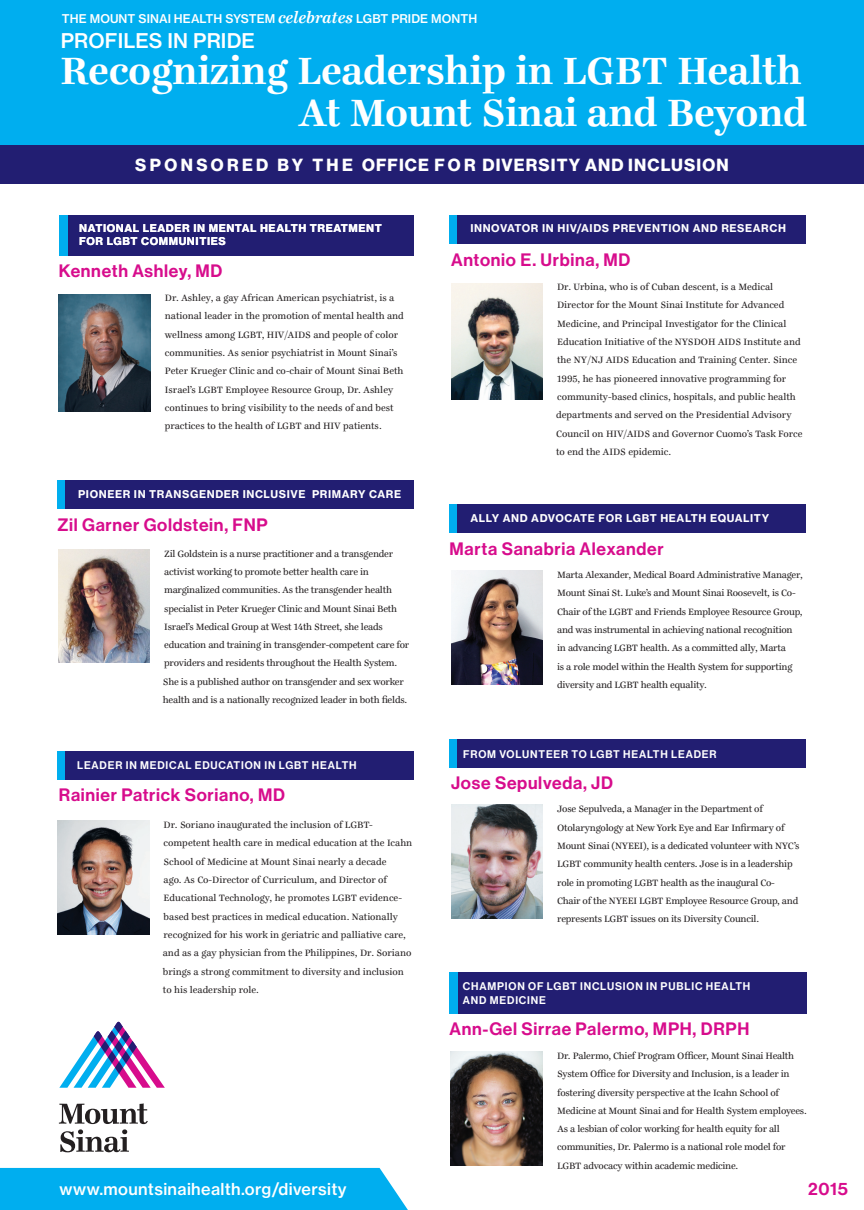
<style>
.page{position:relative;width:864px;height:1210px;background:#fff}
.page>*{position:absolute;margin:0;border:0;box-sizing:border-box;transform-origin:0 0}
.t1{font:700 41.48px/42.3px "Ingeborg";letter-spacing:-.015em;color:#fff;text-align:right}
.t2{font:20px "N Haas Grotesk TX Std 65 Md";letter-spacing:.005em;color:#fff}
.t3{font:17.6px "N Haas Grotesk DS Std 65 Md";letter-spacing:.04em;color:#d70c8c}
.t4{font:17.2px "N Haas Grotesk DS Std 75 Bd";letter-spacing:.065em;color:#fff}
.t5{font:16.24px "N Haas Grotesk TX Std 65 Md";letter-spacing:.02em;color:#fff}
.t6{font:11.92px "N Haas Grotesk TX Std 65 Md";letter-spacing:.005em;color:#fff}
.t7{font:10.92px/13.3px "N Haas Grotesk DS Std 65 Md";letter-spacing:.075em;color:#fff}
.t8{font:10.6px/13.2px "N Haas Grotesk TX Std 75 Bd";letter-spacing:.055em;color:#fff}
.t9{font:10px/18.3px "Ingeborg";letter-spacing:-.015em;color:#231f20}
.s1{font-family:"Ingeborg";font-weight:700;font-style:italic;font-size:17.08px}
</style>
<div class="page">
<div style="left:0;top:0;width:864px;height:151px;background:#00aeef"></div>
<div style="left:58px;top:751px;width:8px;height:28px;background:#00aeef"></div>
<div style="left:67px;top:215px;width:347px;height:40px;background:#221e72"></div>
<div style="left:66px;top:751px;width:348px;height:28px;background:#221e72"></div>
<div style="left:59px;top:215px;width:8px;height:40px;background:#00aeef"></div>
<img style="left:59px;top:294px;width:92px;height:117px">
<img style="left:58px;top:549px;width:92px;height:114px">
<img style="left:451px;top:283px;width:92px;height:117px">
<img style="left:451px;top:570px;width:92px;height:114px">
<img style="left:451px;top:805px;width:92px;height:113px">
<img style="left:450px;top:1051px;width:93px;height:114px">
<img style="left:58px;top:820px;width:91px;height:114px">
<div style="left:0;top:1168px;width:408px;height:42px;background:#00aeef"></div>
<div style="left:0;top:145px;width:864px;height:39px;background:#221e72"></div>
<div style="left:450px;top:215px;width:8px;height:28px;background:#00aeef"></div>
<div style="left:450px;top:504px;width:8px;height:29px;background:#00aeef"></div>
<div style="left:450px;top:739px;width:8px;height:29px;background:#00aeef"></div>
<div style="left:450px;top:972px;width:8px;height:41px;background:#00aeef"></div>
<div style="left:457px;top:215px;width:349px;height:28px;background:#221e72"></div>
<div style="left:457px;top:504px;width:349px;height:29px;background:#221e72"></div>
<div style="left:457px;top:739px;width:349px;height:29px;background:#221e72"></div>
<div style="left:57px;top:480px;width:9px;height:29px;background:#00aeef"></div>
<div style="left:65px;top:480px;width:349px;height:29px;background:#221e72"></div>
<div style="left:458px;top:972px;width:348px;height:41px;background:#221e72"></div>
<svg style="left:60px;top:1022px;width:105px;height:65px"></svg>
<svg style="left:59px;top:1103px;width:89px;height:49px"></svg>
<p class="t6" style="left:62px;top:11px;width:346px">THE MOUNT SINAI HEALTH SYSTEM <span class="s1">celebrates</span> LGBT PRIDE</p>
<p class="t6" style="left:431px;top:11px;width:48px">MONTH</p>
<h2 class="t2" style="left:61px;top:28px;width:196px">Profiles in Pride</h2>
<h1 class="t1" style="left:60px;top:50px;width:748px">Recognizing Leadership in LGBT Health<br>At Mount Sinai and Beyond</h1>
<h3 class="t4" style="left:135px;top:155px;width:595px">SPONSORED BY THE OFFICE FO R DIVERSITY AND INCLUSION</h3>
<p class="t8" style="left:79px;top:222px;width:304px">NATIONAL LEADER IN MENTAL HEALTH TREATMENT<br>FOR LGBT COMMUNITIES</p>
<h3 class="t3" style="left:59px;top:260px;width:165px">Kenneth Ashley, MD</h3>
<p class="t9" style="left:165px;top:289px;width:240px">Dr. Ashley, a gay African American psychiatrist, is a national leader in the promotion of mental health and wellness among LGBT, HIV/AIDS and people of color communities. As senior psychiatrist in Mount Sinai’s Peter Krueger Clinic and co-chair of Mount Sinai Beth Israel’s LGBT Employee Resource Group, Dr. Ashley continues to bring visibility to the needs of and best practices to the health of LGBT and HIV patients.</p>
<p class="t8" style="left:78px;top:487px;width:325px">PIONEER IN TRANSGENDER INCLUSIVE PRIMARY CARE</p>
<h3 class="t3" style="left:57px;top:514px;width:212px">Zil Garner Goldstein, FNP</h3>
<p class="t9" style="left:163px;top:544px;width:248px">Zil Goldstein is a nurse practitioner and a transgender activist working to promote better health care in marginalized communities. As the transgender health specialist in Peter Krueger Clinic and Mount Sinai Beth Israel’s Medical Group at West 14th Street, she leads education and training in transgender-competent care for providers and residents throughout the Health System.<br>She is a published author on transgender and sex worker health and is a nationally recognized leader in both fields.</p>
<p class="t7" style="left:77px;top:758px;width:281px">LEADER IN MEDICAL EDUCATION IN LGBT HEALTH</p>
<h3 class="t3" style="left:59px;top:784px;width:228px">Rainier Patrick Soriano, MD</h3>
<p class="t9" style="left:163px;top:815px;width:251px">Dr. Soriano inaugurated the inclusion of LGBT&shy;competent health care in medical education at the Icahn School of Medicine at Mount Sinai nearly a decade<br>ago. As Co-Director of Curriculum, and Director of Educational Technology, he promotes LGBT evidence&shy;based best practices in medical education. Nationally recognized for his work in geriatric and palliative care, and as a gay physician from the Philippines, Dr. Soriano brings a strong commitment to diversity and inclusion to his leadership role.</p>
<p class="t8" style="left:470px;top:222px;width:317px">INNOVATOR IN HIV/AIDS PREVENTION AND RESEARCH</p>
<h3 class="t3" style="left:451px;top:250px;width:181px">Antonio E. Urbina, MD</h3>
<p class="t9" style="left:556px;top:278px;width:248px">Dr. Urbina, who is of Cuban descent, is a Medical Director for the Mount Sinai Institute for Advanced Medicine, and Principal Investigator for the Clinical Education Initiative of the NYSDOH AIDS Institute and the NY/NJ AIDS Education and Training Center. Since 1995, he has pioneered innovative programming for community-based clinics, hospitals, and public health departments and served on the Presidential Advisory Council on HIV/AIDS and Governor Cuomo’s Task Force to end the AIDS epidemic.</p>
<p class="t8" style="left:470px;top:511px;width:42px">ALLY and</p>
<p class="t8" style="left:531px;top:511px;width:239px">ADVOCATE FOR LGBT HEALTH EQUALITY</p>
<h3 class="t3" style="left:450px;top:538px;width:216px">Marta Sanabria Alexander</h3>
<p class="t9" style="left:557px;top:565px;width:247px">Marta Alexander, Medical Board Administrative Manager, Mount Sinai St. Luke’s and Mount Sinai Roosevelt, is Co-Chair of the LGBT and Friends Employee Resource Group, and was instrumental in achieving national recognition in advancing LGBT health. As a committed ally, Marta<br>is a role model within the Health System for supporting diversity and LGBT health equality.</p>
<p class="t7" style="left:463px;top:747px;width:255px">FROM VOLUNTEER TO LGBT HEALTH LEADER</p>
<h3 class="t3" style="left:451px;top:773px;width:163px">Jose Sepulveda, JD</h3>
<p class="t9" style="left:557px;top:800px;width:244px">Jose Sepulveda, a Manager in the Department of Otolaryngology at New York Eye and Ear Infirmary of Mount Sinai (NYEEI), is a dedicated volunteer with NYC’s LGBT community health centers. Jose is in a leadership role in promoting LGBT health as the inaugural Co-Chair of the NYEEI LGBT Employee Resource Group, and represents LGBT issues on its Diversity Council.</p>
<p class="t7" style="left:463px;top:980px;width:289px">CHAMPION OF LGBT INCLUSION IN PUBLIC HEALTH<br>AND MEDICINE</p>
<h3 class="t3" style="left:450px;top:1018px;width:301px">Ann-Gel Sirrae Palermo, MPH, DRPH</h3>
<p class="t9" style="left:557px;top:1046px;width:251px">Dr. Palermo, Chief Program Officer, Mount Sinai Health System Office for Diversity and Inclusion, is a leader in fostering diversity perspective at the Icahn School of Medicine at Mount Sinai and for Health System employees.<br>As a lesbian of color working for health equity for all communities, Dr. Palermo is a national role model for LGBT advocacy within academic medicine.</p>
<h3 class="t5" style="left:60px;top:1179px;width:289px">www.mountsinaihealth.org/diversity</h3>
<h3 class="t3" style="left:808px;top:1178px;width:41px">2015</h3>
</div>
